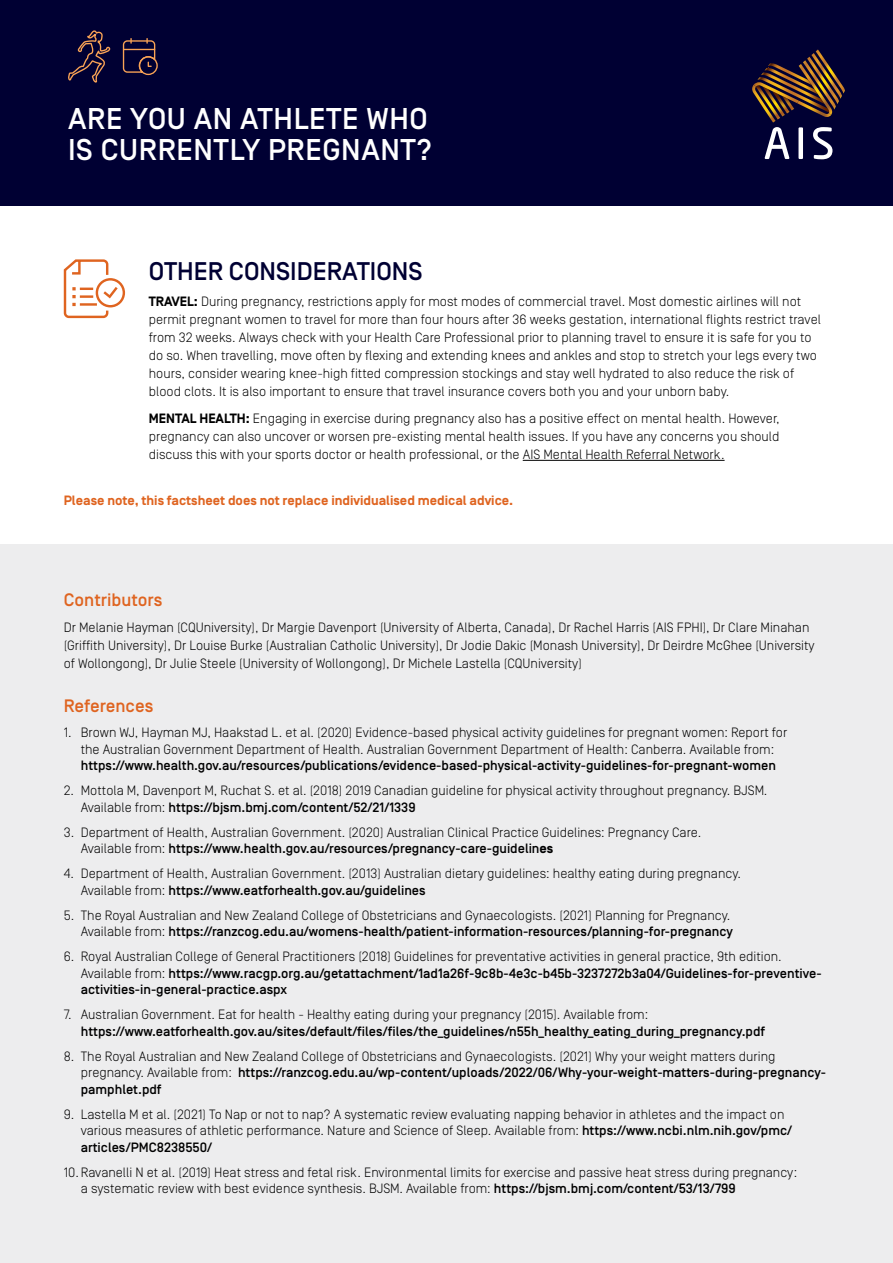
<style>
.page{position:relative;width:893px;height:1263px;background:#fff}
.page>*{position:absolute;margin:0;border:0;box-sizing:border-box;transform-origin:0 0}
.t1{font:500 30px/31.5px "Simplon Norm";letter-spacing:.02em;color:#fff}
.Heading_2{font:500 25.5px "Simplon Norm";color:#003}
.Heading_3{font:500 18px "Simplon Norm";color:#df6420}
.Bullets{font:300 13.5px/16.5px "Simplon Norm";color:#000}
.Body{font:300 13.5px/18px "Simplon Norm";color:#000}
.Bullets-2{font:500 13.5px/16.5px "Simplon Norm";color:#000}
.t2{font:700 13.5px "Simplon Norm";color:#df6420}
.s1{font-weight:700}
.s2{font-weight:500}
.s3{font-weight:300}
</style>
<div class="page">
<div style="left:0;top:0;width:893px;height:205px;background:#003"></div>
<svg style="left:68px;top:30px;width:43px;height:53px"></svg>
<div style="left:139px;top:56px;width:19px;height:19px;border:1px solid #f9a356;border-radius:50%"></div>
<svg style="left:122px;top:39px;width:34px;height:34px"></svg>
<img style="left:752px;top:85px;width:2px;height:9px">
<svg style="left:757px;top:49px;width:88px;height:110px"></svg>
<img style="left:754px;top:82px;width:45px;height:21px">
<hr style="left:523px;top:460px;width:202px;height:1px;background:#000">
<div style="left:0;top:544px;width:893px;height:719px;background:#ededee"></div>
<svg style="left:63px;top:259px;width:63px;height:60px"></svg>
<hr style="left:80px;top:303px;width:17px;height:3px;background:#df6420">
<h1 class="t1" style="left:68px;top:104px;width:366px">ARE YOU AN ATHLETE WHO<br>IS CURRENTLY PREGNANT?</h1>
<h2 class="Heading_2" style="left:149px;top:258px;width:275px">OTHER CONSIDERATIONS</h2>
<p class="Body" style="left:149px;top:293px;width:674px"><span class="s1">TRAVEL:</span> During pregnancy, restrictions apply for most modes of commercial travel. Most domestic airlines will not permit pregnant women to travel for more than four hours after 36 weeks gestation, international flights restrict travel from 32 weeks. Always check with your Health Care Professional prior to planning travel to ensure it is safe for you to do so. When travelling, move often by flexing and extending knees and ankles and stop to stretch your legs every two hours, consider wearing knee-high fitted compression stockings and stay well hydrated to also reduce the risk of blood clots. It is also important to ensure that travel insurance covers both you and your unborn baby.</p>
<p class="Body" style="left:149px;top:409px;width:632px;text-align:justify"><span class="s1">MENTAL HEALTH:</span> Engaging in exercise during pregnancy also has a positive effect on mental health. However, pregnancy can also uncover or worsen pre-existing mental health issues. If you have any concerns you should discuss this with your sports doctor or health professional, or the AIS Mental Health Referral Network.</p>
<p class="t2" style="left:64px;top:493px;width:451px">Please note, this factsheet does not replace individualised medical advice.</p>
<p class="Heading_3" style="left:64px;top:590px;width:100px">Contributors</p>
<p class="Body" style="left:64px;top:619px;width:752px">Dr Melanie Hayman (CQUniversity), Dr Margie Davenport (University of Alberta, Canada), Dr Rachel Harris (AIS FPHI), Dr Clare Minahan (Griffith University), Dr Louise Burke (Australian Catholic University), Dr Jodie Dakic (Monash University), Dr Deirdre McGhee (University of Wollongong), Dr Julie Steele (University of Wollongong), Dr Michele Lastella (CQUniversity)</p>
<p class="Heading_3" style="left:64px;top:696px;width:91px">References</p>
<p class="Bullets" style="left:64px;top:724px;width:725px;text-align:center">1. Brown WJ, Hayman MJ, Haakstad L. et al. (2020) Evidence-based physical activity guidelines for pregnant women: Report for the Australian Government Department of Health. Australian Government Department of Health: Canberra. Available from: <span class="s2">https://www.health.gov.au/resources/publications/evidence-based-physical-activity-guidelines-for-pregnant-women</span></p>
<p class="Bullets" style="left:81px;top:782px;width:688px;text-indent:-17px">2. Mottola M, Davenport M, Ruchat S. et al. (2018) 2019 Canadian guideline for physical activity throughout pregnancy. BJSM.<br>Available from: <span class="s2">https://bjsm.bmj.com/content/52/21/1339</span></p>
<p class="Bullets" style="left:81px;top:824px;width:622px;text-indent:-17px">3. Department of Health, Australian Government. (2020) Australian Clinical Practice Guidelines: Pregnancy Care.<br>Available from: <span class="s2">https://www.health.gov.au/resources/pregnancy-care-guidelin</span><span class="s1">es</span></p>
<p class="Bullets" style="left:81px;top:865px;width:662px;text-indent:-17px">4. Department of Health, Australian Government. (2013) Australian dietary guidelines: healthy eating during pregnancy.<br>Available from: <span class="s2">https://www.eatforhealth.gov.au/guidelines</span></p>
<p class="Bullets" style="left:64px;top:907px;width:671px;text-align:right">5. The Royal Australian and New Zealand College of Obstetricians and Gynaecologists. (2021) Planning for Pregnancy.<br>Available from: <span class="s2">https://ranzcog.edu.au/womens-health/patient-information-resources/planning-for-pregnancy</span></p>
<p class="Bullets-2" style="left:81px;top:949px;width:742px;text-indent:-17px"><span class="s3">6. Royal Australian College of General Practitioners (2018) Guidelines for preventative activities in general practice, 9th edition.<br>Available from:</span> https://www.racgp.org.au/getattachment/1ad1a26f-9c8b-4e3c-b45b-3237272b3a04/Guidelines-for-preventive&shy;activities-in-general-practice.aspx</p>
<p class="Bullets-2" style="left:81px;top:1007px;width:686px;text-indent:-17px"><span class="s3">7. Australian Government. Eat for health - Healthy eating during your pregnancy (2015). Available from: </span>https://www.eatforhealth.gov.au/sites/default/files/files/the_guidelines/n55h_healthy_eating_during_pregnancy.pdf</p>
<p class="Bullets" style="left:81px;top:1048px;width:747px;text-indent:-17px">8. The Royal Australian and New Zealand College of Obstetricians and Gynaecologists. (2021) Why your weight matters during pregnancy. Available from: <span class="s2">https://ranzcog.edu.au/wp-content/uploads/2022/06/Why-your-weight-matters-during-pregnancy&shy;pamphlet.pdf</span></p>
<p class="Bullets" style="left:81px;top:1106px;width:713px;text-indent:-17px">9. Lastella M et al. (2021) To Nap or not to nap? A systematic review evaluating napping behavior in athletes and the impact on various measures of athletic performance. Nature and Science of Sleep. Available from: <span class="s2">https://www.ncbi.nlm.nih.gov/pmc/ articles/PMC8238550/</span></p>
<p class="Bullets" style="left:81px;top:1164px;width:718px;text-indent:-17px">10.Ravanelli N et al. (2019) Heat stress and fetal risk. Environmental limits for exercise and passive heat stress during pregnancy: a systematic review with best evidence synthesis. BJSM. Available from: <span class="s2">https://bjsm.bmj.com/content/53/13/799</span></p>
</div>
